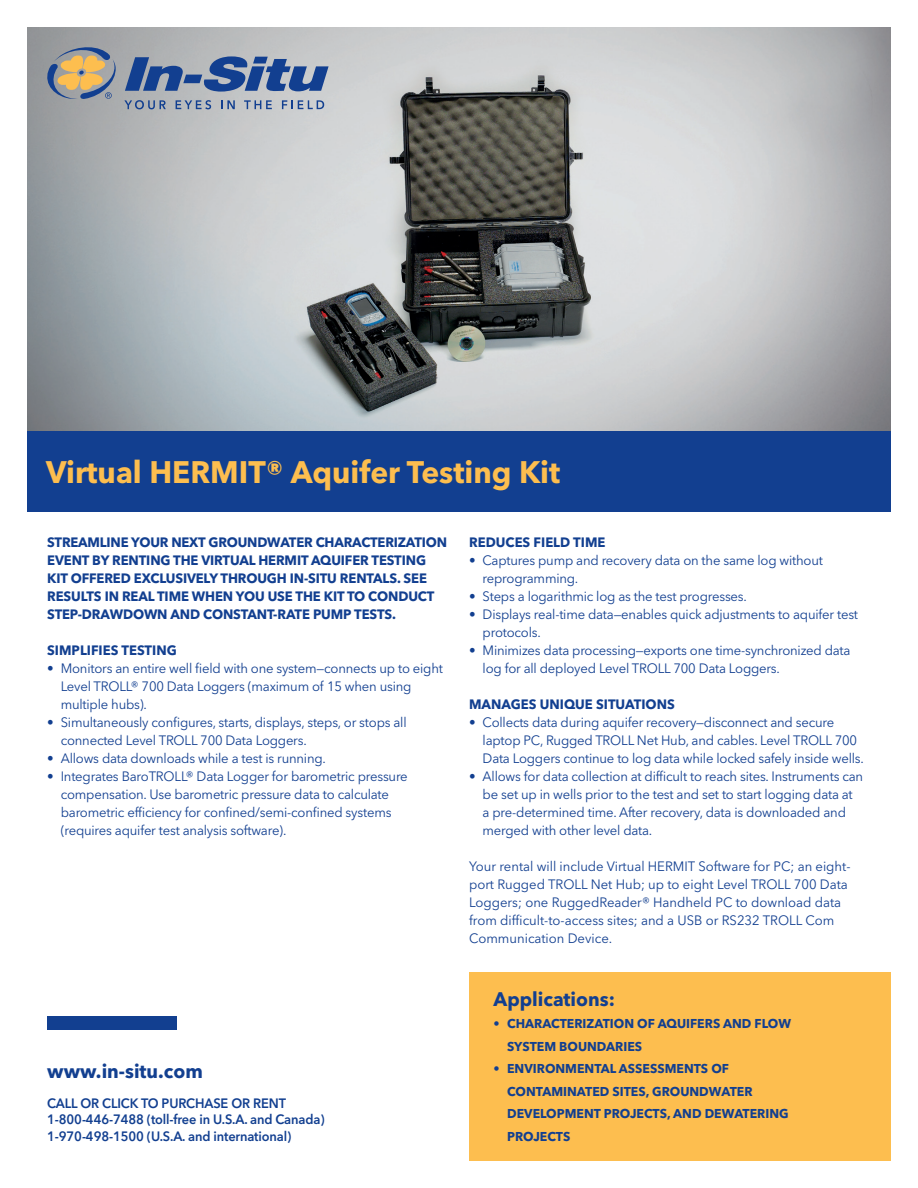
<style>
.page{position:relative;width:918px;height:1188px;background:#fff}
.page>*{position:absolute;margin:0;border:0;box-sizing:border-box;transform-origin:0 0}
.t1{font:700 30.9px "Avenir Next LT Pro";color:#fdbe4f}
.t2{font:700 19.5px "Avenir Next LT Pro";color:#123f90}
.t3{font:13.5px/18px "Avenir Next LT Pro";letter-spacing:-.015em;color:#123f90}
.t4{font:700 13.5px/18px "Avenir Next LT Pro";letter-spacing:-.01em;color:#123f90}
.t5{font:600 13.5px/16.5px "Avenir Next LT Pro";letter-spacing:-.01em;color:#123f90;scale:.95 1}
.t6{font:700 12.75px/22.5px "Avenir Next LT Pro";color:#123f90}
</style>
<div class="page">
<div style="left:47px;top:1016px;width:130px;height:14px;background:#123f90"></div>
<img style="left:27px;top:27px;width:864px;height:404px">
<div style="left:469px;top:972px;width:422px;height:189px;background:#fdbe4f"></div>
<div style="left:27px;top:431px;width:864px;height:81px;background:#123f90"></div>
<svg style="left:124px;top:100px;width:42px;height:9px"></svg>
<svg style="left:176px;top:100px;width:35px;height:9px"></svg>
<svg style="left:221px;top:100px;width:14px;height:9px"></svg>
<svg style="left:244px;top:100px;width:28px;height:9px"></svg>
<svg style="left:282px;top:100px;width:42px;height:9px"></svg>
<svg style="left:125px;top:56px;width:204px;height:36px;background:#647ca6"></svg>
<svg style="left:47px;top:47px;width:69px;height:52px;background:#a39987"></svg>
<h1 class="t1" style="left:46px;top:453px;width:516px">Virtual HERMIT® Aquifer Testing Kit</h1>
<p class="t4" style="left:47px;top:534px;width:401px">STREAMLINE YOUR NEXT GROUNDWATER CHARACTERIZATION EVENT BY RENTING THE VIRTUAL HERMIT AQUIFER TESTING KIT OFFERED EXCLUSIVELY THROUGH IN-SITU RENTALS. SEE RESULTS IN REAL TIME WHEN YOU USE THE KIT TO CONDUCT STEP-DRAWDOWN AND CONSTANT-RATE PUMP TESTS.</p>
<p class="t4" style="left:47px;top:642px;width:131px">SIMPLIFIES TESTING</p>
<p class="t3" style="left:61px;top:660px;width:384px;text-indent:-14px">• Monitors an entire well field with one system—connects up to eight<br>Level TROLL® 700 Data Loggers (maximum of 15 when using multiple hubs).</p>
<p class="t3" style="left:61px;top:714px;width:347px;text-indent:-14px">• Simultaneously configures, starts, displays, steps, or stops all connected Level TROLL 700 Data Loggers.</p>
<p class="t3" style="left:47px;top:750px;width:280px">• Allows data downloads while a test is running.</p>
<p class="t3" style="left:61px;top:768px;width:349px;text-indent:-14px">• Integrates BaroTROLL® Data Logger for barometric pressure compensation. Use barometric pressure data to calculate barometric efficiency for confined/semi-confined systems (requires aquifer test analysis software).</p>
<h2 class="t2" style="left:47px;top:1059px;width:157px">www.in-situ.com</h2>
<p class="t5" style="left:47px;top:1095px;width:293px">CALL OR CLICK TO PURCHASE OR RENT<br>1-800-446-7488 (toll-free in U.S.A. and Canada)<br>1-970-498-1500 (U.S.A. and international)</p>
<p class="t4" style="left:469px;top:534px;width:138px">REDUCES FIELD TIME</p>
<p class="t3" style="left:483px;top:552px;width:342px;text-indent:-14px">• Captures pump and recovery data on the same log without reprogramming.</p>
<p class="t3" style="left:469px;top:588px;width:279px">• Steps a logarithmic log as the test progresses.</p>
<p class="t3" style="left:483px;top:606px;width:377px;text-indent:-14px">• Displays real-time data—enables quick adjustments to aquifer test protocols.</p>
<p class="t3" style="left:483px;top:642px;width:369px;text-indent:-14px">• Minimizes data processing—exports one time-synchronized data log for all deployed Level TROLL 700 Data Loggers.</p>
<p class="t4" style="left:469px;top:696px;width:207px">MANAGES UNIQUE SITUATIONS</p>
<p class="t3" style="left:483px;top:714px;width:383px;text-indent:-14px">• Collects data during aquifer recovery—disconnect and secure laptop PC, Rugged TROLL Net Hub, and cables. Level TROLL 700<br>Data Loggers continue to log data while locked safely inside wells.</p>
<p class="t3" style="left:483px;top:768px;width:382px;text-indent:-14px">• Allows for data collection at difficult to reach sites. Instruments can be set up in wells prior to the test and set to start logging data at a pre-determined time. After recovery, data is downloaded and merged with other level data.</p>
<p class="t3" style="left:469px;top:858px;width:383px">Your rental will include Virtual HERMIT Software for PC; an eight&shy;port Rugged TROLL Net Hub; up to eight Level TROLL 700 Data Loggers; one RuggedReader® Handheld PC to download data from difficult-to-access sites; and a USB or RS232 TROLL Com Communication Device.</p>
<h2 class="t2" style="left:494px;top:987px;width:123px">Applications:</h2>
<p class="t6" style="left:507px;top:1012px;width:285px;text-indent:-14px">• CHARACTERIZATION OF AQUIFERS AND FLOW<br>SYSTEM BOUNDARIES</p>
<p class="t6" style="left:507px;top:1057px;width:283px;text-indent:-14px">• ENVIRONMENTAL ASSESSMENTS OF<br>CONTAMINATED SITES, GROUNDWATER<br>DEVELOPMENT PROJECTS, AND DEWATERING<br>PROJECTS</p>
</div>
